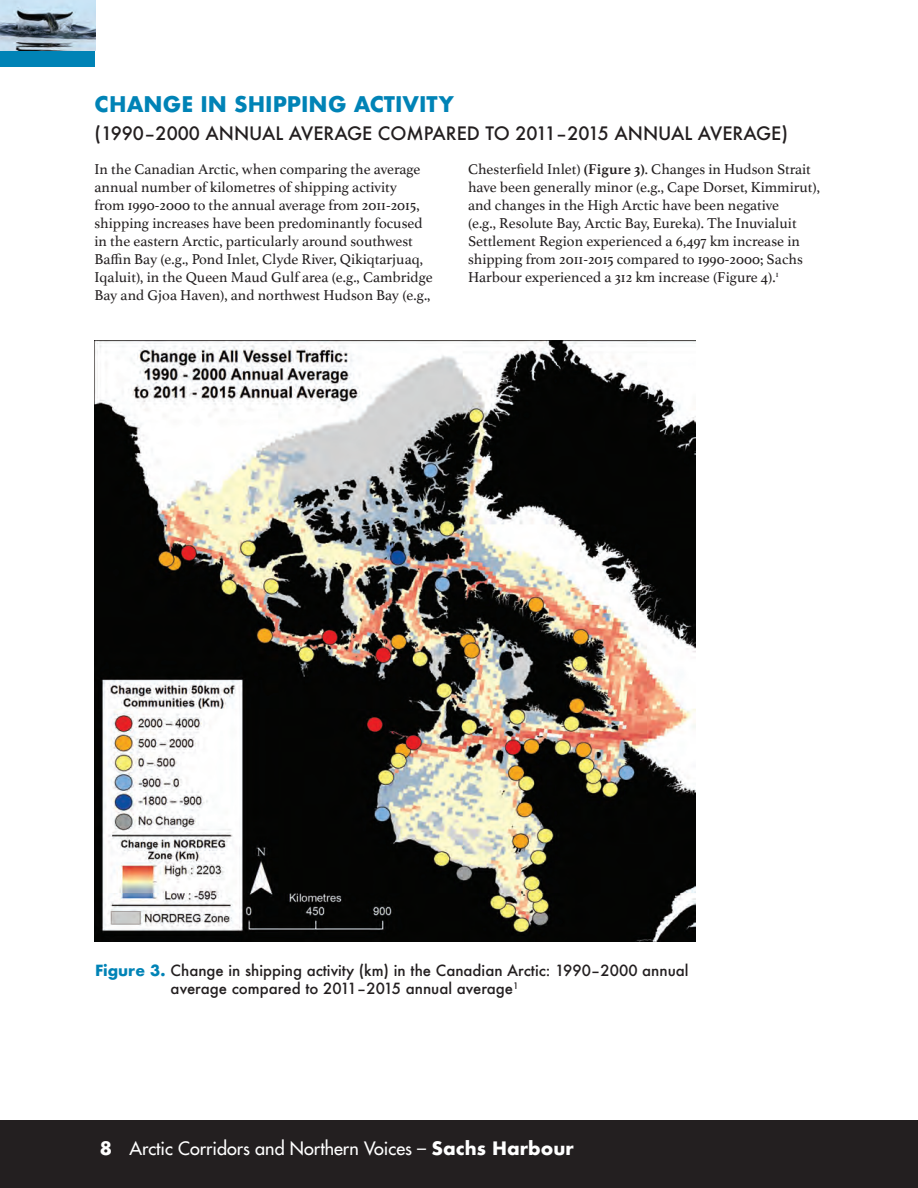
<style>
.page{position:relative;width:918px;height:1188px;background:#fff}
.page>*{position:absolute;margin:0;border:0;box-sizing:border-box;transform-origin:0 0}
.t1{font:700 21px "Futura";color:#0083b6}
.t2{font:500 18px "Futura";color:#231f20}
.t3{font:18px "Futura";color:#fff}
.t4{font:15px/18px "Athelas";color:#231f20}
.t5{font:500 15px/18px "Futura";color:#231f20}
.s1{font-weight:700}
.s2{font-weight:700;color:#0083b6}
</style>
<div class="page">
<div style="left:0;top:0;width:95px;height:68px;background:#0083b6"></div>
<img style="left:0;top:0;width:95px;height:51px">
<div style="left:0;top:1120px;width:918px;height:68px;background:#231f20"></div>
<img style="left:94px;top:340px;width:602px;height:602px">
<h1 class="t1" style="left:94px;top:89px;width:332px">CHANGE IN SHI PPING ACTIVITY</h1>
<p class="t2" style="left:94px;top:121px;width:127px">(1990–2000 ann</p>
<p class="t2" style="left:249px;top:121px;width:381px">ual AVERAGE COMPARED TO 2011–2015 ann</p>
<p class="t2" style="left:658px;top:121px;width:131px">ual AVERAGE)</p>
<p class="t4" style="left:94px;top:160px;width:340px">In the Canadian Arctic, when comparing the average annual number of kilometres of shipping activity<br>from 1990-2000 to the annual average from 2011-2015, shipping increases have been predominantly focused in the eastern Arctic, particularly around southwest Baffin Bay (e.g., Pond Inlet, Clyde River, Qikiqtarjuaq, Iqaluit), in the Queen Maud Gulf area (e.g., Cambridge Bay and Gjoa Haven), and northwest Hudson Bay (e.g.,</p>
<p class="t4" style="left:468px;top:160px;width:354px">Chesterfield Inlet) <span class="s1">(Figure 3)</span>. Changes in Hudson Strait have been generally minor (e.g., Cape Dorset, Kimmirut), and changes in the High Arctic have been negative<br>(e.g., Resolute Bay, Arctic Bay, Eureka). The Inuvialuit Settlement Region experienced a 6,497 km increase in shipping from 2011-2015 compared to 1990-2000; Sachs Harbour experienced a 312 km increase (Figure 4).<sup>1</sup></p>
<p class="t5" style="left:171px;top:961px;width:519px;text-indent:-76px"><span class="s2">Figure 3.</span> Change in shipping activity (km) in the Canadian Arctic: 1990–2000 annual average compared to 2011–2015 annual average<sup>1</sup></p>
<p class="t3" style="left:100px;top:1137px;width:476px"><span class="s1">8</span> Arctic Corridors and Northern Voices – <span class="s1">Sachs H arbour</span></p>
</div>
